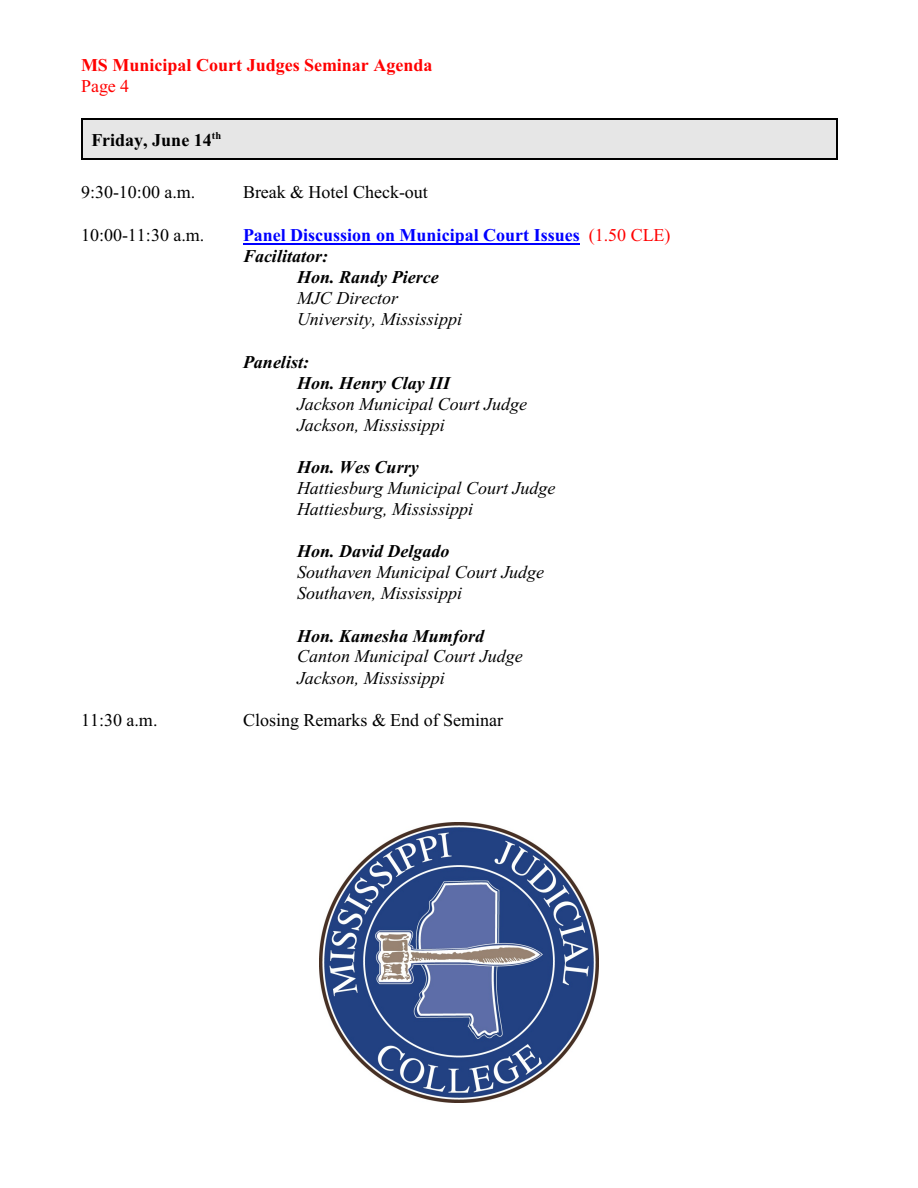
<style>
.page{position:relative;width:918px;height:1188px;background:#fff}
.page>*{position:absolute;margin:0;border:0;box-sizing:border-box;transform-origin:0 0}
.t1{font:italic 18px/21.3px "Times New Roman";color:#000}
.t2{font:italic 700 18px/20.9px "Times New Roman";color:#000}
.t3{font:18px "Times New Roman";color:#000}
.t4{font:700 18px "Times New Roman";color:#00f}
.t5{font:700 18px "Times New Roman";color:#f00}
.t6{font:700 18px "Times New Roman";color:#000}
.t7{font:18px "Times New Roman";color:#f00}
.s1{font-weight:400;color:#f00}
</style>
<div class="page">
<hr style="left:243px;top:244px;width:337px;height:1px;background:#00f">
<div style="left:81px;top:118px;width:757px;height:42px;background:#e6e6e6"></div>
<hr style="left:81px;top:118px;width:1px;height:42px;background:#000">
<hr style="left:837px;top:118px;width:1px;height:42px;background:#000">
<hr style="left:81px;top:118px;width:757px;height:1px;background:#000">
<hr style="left:81px;top:159px;width:757px;height:1px;background:#000">
<img style="left:319px;top:823px;width:280px;height:279px">
<p class="t5" style="left:81px;top:59px;width:353px">MS Municipal Court Judges Seminar Agenda</p>
<p class="t7" style="left:81px;top:80px;width:50px">Page 4</p>
<p class="t6" style="left:91px;top:134px;width:131px">Friday, June 14<sup>th</sup></p>
<p class="t3" style="left:81px;top:186px;width:116px">9:30-10:00 a.m.</p>
<p class="t3" style="left:243px;top:186px;width:186px">Break &amp; Hotel Check-out</p>
<p class="t3" style="left:81px;top:229px;width:125px">10:00-11:30 a.m.</p>
<p class="t4" style="left:243px;top:229px;width:429px">Panel Discussion on Municipal Court Issues <span class="s1">(1.50 CLE)</span></p>
<p class="t2" style="left:243px;top:248px;width:87px">Facilitator:</p>
<p class="t2" style="left:297px;top:269px;width:143px">Hon. Randy Pierce</p>
<p class="t1" style="left:297px;top:289px;width:167px">MJC Director<br>University, Mississippi</p>
<p class="t2" style="left:297px;top:353px;width:155px;text-indent:-54px">Panelist:<br>Hon. Henry Clay III</p>
<p class="t1" style="left:297px;top:395px;width:232px">Jackson Municipal Court Judge<br>Jackson, Mississippi</p>
<p class="t2" style="left:297px;top:458px;width:123px">Hon. Wes Curry</p>
<p class="t1" style="left:297px;top:479px;width:260px">Hattiesburg Municipal Court Judge<br>Hattiesburg, Mississippi</p>
<p class="t2" style="left:297px;top:543px;width:154px">Hon. David Delgado</p>
<p class="t1" style="left:297px;top:563px;width:249px">Southaven Municipal Court Judge<br>Southaven, Mississippi</p>
<p class="t2" style="left:297px;top:627px;width:189px">Hon. Kamesha Mumford</p>
<p class="t1" style="left:297px;top:647px;width:227px">Canton Municipal Court Judge<br>Jackson, Mississippi</p>
<p class="t3" style="left:81px;top:714px;width:78px">11:30 a.m.</p>
<p class="t3" style="left:243px;top:714px;width:262px">Closing Remarks &amp; End of Seminar</p>
</div>
